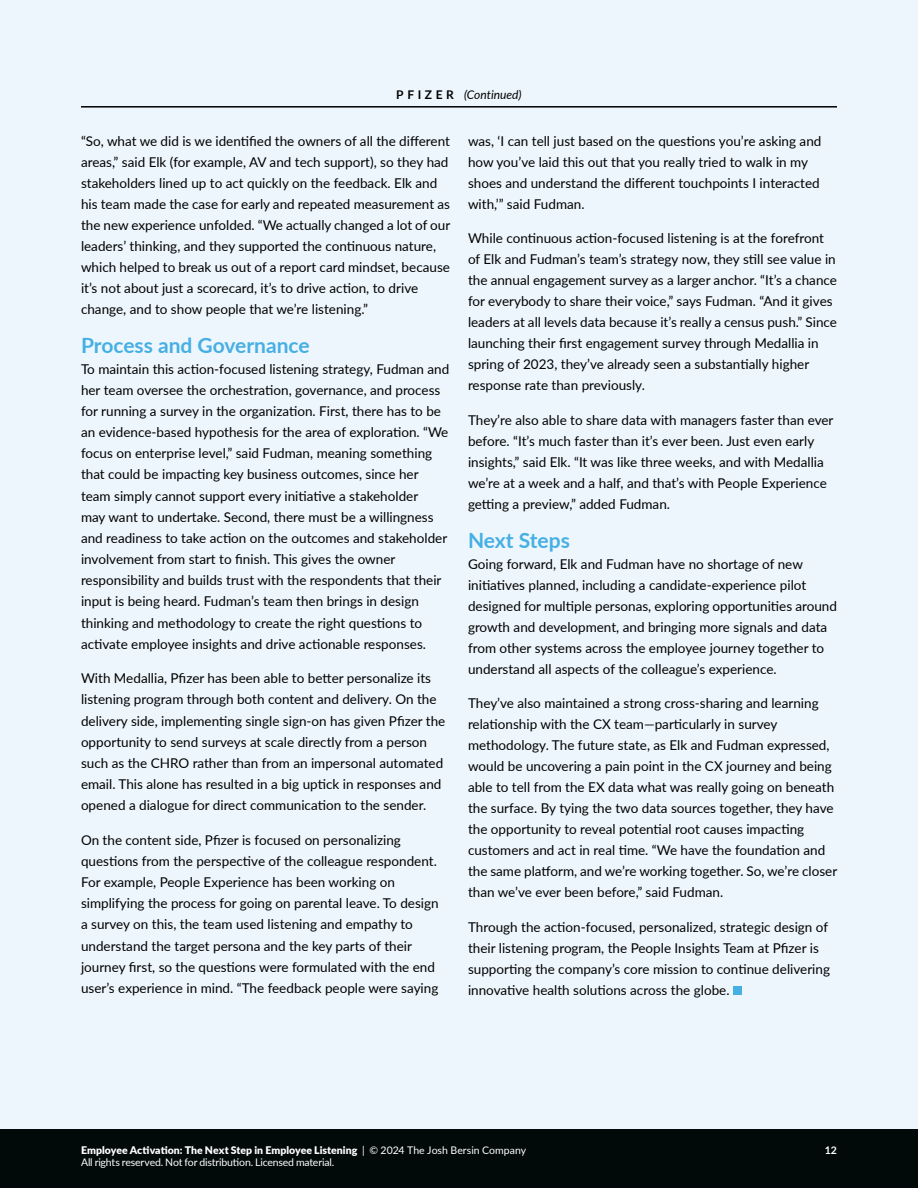
<style>
.page{position:relative;width:918px;height:1188px;background:#fff}
.page>*{position:absolute;margin:0;border:0;box-sizing:border-box;transform-origin:0 0}
.t1{font:700 21px "Lato";color:#46afe4}
.Body_Text{font:13.5px/21px "Lato";color:#000}
.Frontlines_Title{font:italic 12px "Lato";color:#000}
.t2{font:900 10.5px "Lato";letter-spacing:.005em;color:#fff}
.t3{font:10.5px "Lato";letter-spacing:-.015em;color:#fff}
.t4{font:700 10.5px "Lato";color:#fff}
.s1{font-weight:700;font-style:normal}
.s2{font-weight:400}
</style>
<div class="page">
<div style="left:0;top:1128px;width:918px;height:60px;background:#020909"></div>
<div style="left:0;top:0;width:918px;height:1128px;background:#edf6fc"></div>
<div style="left:733px;top:986px;width:9px;height:9px;background:#46afe4"></div>
<hr style="left:81px;top:106px;width:756px;height:2px;background:#000">
<p class="Frontlines_Title" style="left:396px;top:86px;width:127px"><span class="s1">P F I Z E R</span> (Continued)</p>
<p class="Body_Text" style="left:81px;top:130px;width:371px">“So, what we did is we identified the owners of all the different areas,” said Elk (for example, AV and tech support), so they had stakeholders lined up to act quickly on the feedback. Elk and his team made the case for early and repeated measurement as the new experience unfolded. “We actually changed a lot of our leaders’ thinking, and they supported the continuous nature, which helped to break us out of a report card mindset, because it’s not about just a scorecard, it’s to drive action, to drive change, and to show people that we’re listening.”</p>
<h2 class="t1" style="left:81px;top:329px;width:230px">Process and Governance</h2>
<p class="Body_Text" style="left:81px;top:358px;width:370px">To maintain this action-focused listening strategy, Fudman and her team oversee the orchestration, governance, and process for running a survey in the organization. First, there has to be an evidence-based hypothesis for the area of exploration. “We focus on enterprise level,” said Fudman, meaning something that could be impacting key business outcomes, since her team simply cannot support every initiative a stakeholder<br>may want to undertake. Second, there must be a willingness and readiness to take action on the outcomes and stakeholder involvement from start to finish. This gives the owner responsibility and builds trust with the respondents that their input is being heard. Fudman’s team then brings in design thinking and methodology to create the right questions to activate employee insights and drive actionable responses.</p>
<p class="Body_Text" style="left:81px;top:667px;width:366px">With Medallia, Pfizer has been able to better personalize its listening program through both content and delivery. On the delivery side, implementing single sign-on has given Pfizer the opportunity to send surveys at scale directly from a person such as the CHRO rather than from an impersonal automated email. This alone has resulted in a big uptick in responses and opened a dialogue for direct communication to the sender.</p>
<p class="Body_Text" style="left:81px;top:829px;width:359px">On the content side, Pfizer is focused on personalizing questions from the perspective of the colleague respondent.<br>For example, People Experience has been working on simplifying the process for going on parental leave. To design a survey on this, the team used listening and empathy to understand the target persona and the key parts of their journey first, so the questions were formulated with the end user’s experience in mind. “The feedback people were saying</p>
<p class="Body_Text" style="left:468px;top:130px;width:355px">was, ‘I can tell just based on the questions you’re asking and how you’ve laid this out that you really tried to walk in my shoes and understand the different touchpoints I interacted with,’” said Fudman.</p>
<p class="Body_Text" style="left:468px;top:227px;width:370px">While continuous action-focused listening is at the forefront of Elk and Fudman’s team’s strategy now, they still see value in the annual engagement survey as a larger anchor. “It’s a chance for everybody to share their voice,” says Fudman. “And it gives leaders at all levels data because it’s really a census push.” Since launching their first engagement survey through Medallia in spring of 2023, they’ve already seen a substantially higher response rate than previously.</p>
<p class="Body_Text" style="left:468px;top:409px;width:367px">They’re also able to share data with managers faster than ever before. “It’s much faster than it’s ever been. Just even early insights,” said Elk. “It was like three weeks, and with Medallia we’re at a week and a half, and that’s with People Experience getting a preview,” added Fudman.</p>
<h2 class="t1" style="left:468px;top:524px;width:103px">Next Steps</h2>
<p class="Body_Text" style="left:468px;top:553px;width:370px">Going forward, Elk and Fudman have no shortage of new initiatives planned, including a candidate-experience pilot designed for multiple personas, exploring opportunities around growth and development, and bringing more signals and data from other systems across the employee journey together to understand all aspects of the colleague’s experience.</p>
<p class="Body_Text" style="left:468px;top:692px;width:371px">They’ve also maintained a strong cross-sharing and learning relationship with the CX team—particularly in survey methodology. The future state, as Elk and Fudman expressed, would be uncovering a pain point in the CX journey and being able to tell from the EX data what was really going on beneath the surface. By tying the two data sources together, they have the opportunity to reveal potential root causes impacting customers and act in real time. “We have the foundation and the same platform, and we’re working together. So, we’re closer than we’ve ever been before,” said Fudman.</p>
<p class="Body_Text" style="left:468px;top:916px;width:364px">Through the action-focused, personalized, strategic design of their listening program, the People Insights Team at Pfizer is supporting the company’s core mission to continue delivering innovative health solutions across the globe.</p>
<p class="t2" style="left:81px;top:1142px;width:447px">Employee Activation: The Next Step in Employee Listening <span class="s2">| © 2024 The Josh Bersin Company</span></p>
<p class="t4" style="left:825px;top:1142px;width:14px">12</p>
<p class="t3" style="left:81px;top:1155px;width:255px">All rights reserved. Not for distribution. Licensed material.</p>
</div>
